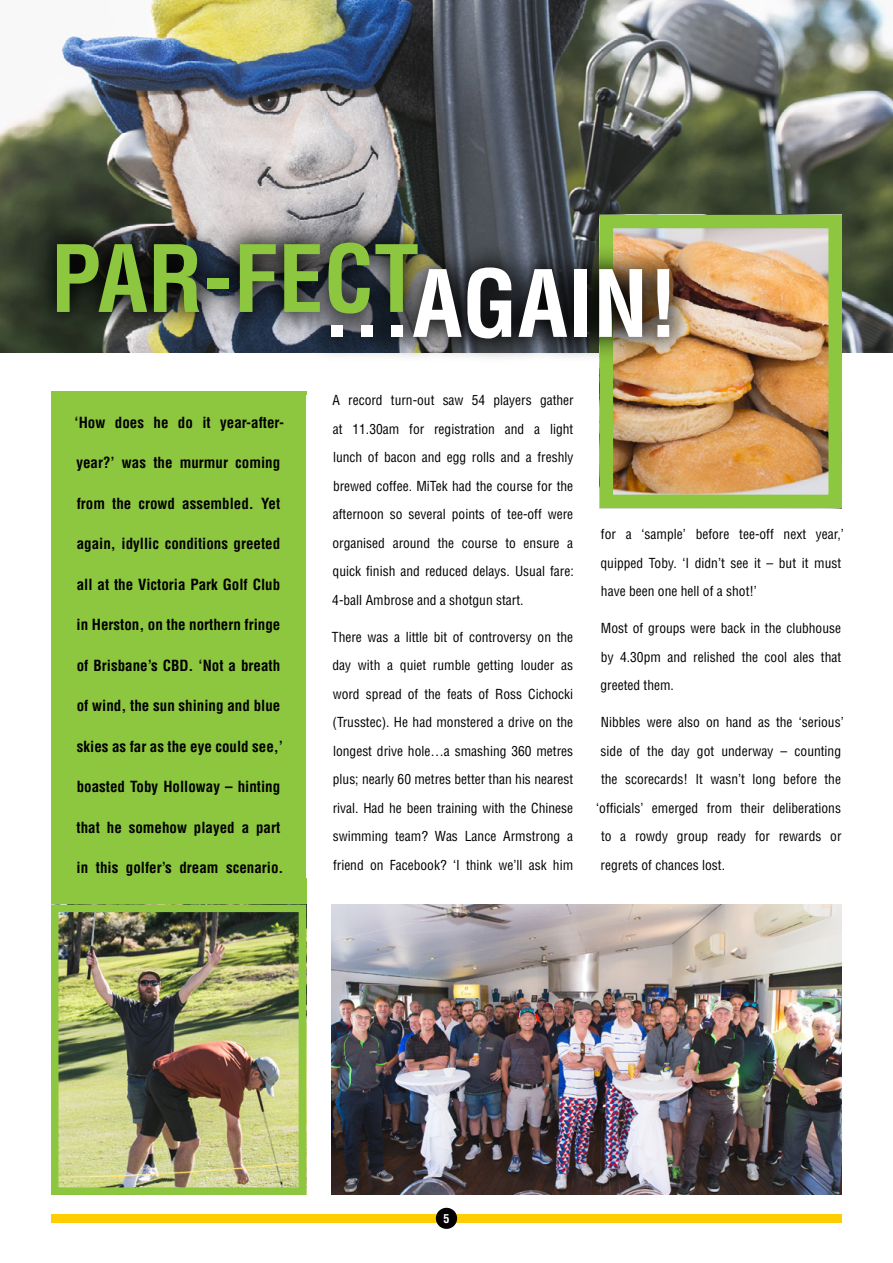
<style>
.page{position:relative;width:893px;height:1263px;background:#fff}
.page>*{position:absolute;margin:0;border:0;box-sizing:border-box;transform-origin:0 0}
.t1{font:700 condensed 90.3px "Helvetica LT Std";color:#fff}
.t2{font:700 condensed 90.3px "Helvetica LT Std";color:#8dc63f}
.t3{font:700 condensed 15px "Helvetica LT Std";color:#000}
.t4{font:condensed 13.5px/28.5px "Helvetica LT Std";color:#000;text-align:justify}
.t5{font:700 condensed 12px "Helvetica LT Std";color:#fff}
</style>
<div class="page">
<img style="left:0;top:0;width:893px;height:353px">
<div style="left:51px;top:391px;width:255px;height:804px;background:#8dc63f"></div>
<img style="left:332px;top:905px;width:510px;height:290px">
<img style="left:60px;top:914px;width:237px;height:272px">
<div style="left:51px;top:905px;width:255px;height:290px;border:8px solid #8dc63f"></div>
<img style="left:615px;top:230px;width:212px;height:263px">
<div style="left:600px;top:215px;width:242px;height:293px;border:14px solid #8dc63f"></div>
<img style="left:31px;top:217px;width:664px;height:147px">
<div style="left:51px;top:1214px;width:791px;height:8px;background:#ffce02"></div>
<div style="left:436px;top:1208px;width:21px;height:21px;background:#000;border-radius:50%"></div>
<h1 class="t2" style="left:51px;top:222px;width:370px">PAR-FECT</h1>
<h1 class="t1" style="left:322px;top:247px;width:358px">...AGAIN!</h1>
<p class="t3" style="left:75px;top:413px;width:211px">‘How does he do it year-after-</p>
<p class="t3" style="left:76px;top:453px;width:205px">year?’ was the murmur coming</p>
<p class="t3" style="left:77px;top:494px;width:205px">from the crowd assembled. Yet</p>
<p class="t3" style="left:77px;top:534px;width:205px">again, idyllic conditions greeted</p>
<p class="t3" style="left:77px;top:575px;width:205px">all at the Victoria Park Golf Club</p>
<p class="t3" style="left:77px;top:615px;width:205px">in Herston, on the northern fringe</p>
<p class="t3" style="left:77px;top:656px;width:205px">of Brisbane’s CBD. ‘Not a breath</p>
<p class="t3" style="left:77px;top:696px;width:205px">of wind, the sun shining and blue</p>
<p class="t3" style="left:77px;top:737px;width:208px">skies as far as the eye could see,’</p>
<p class="t3" style="left:77px;top:777px;width:205px">boasted Toby Holloway – hinting</p>
<p class="t3" style="left:77px;top:818px;width:205px">that he somehow played a part</p>
<p class="t3" style="left:77px;top:858px;width:208px">in this golfer’s dream scenario.</p>
<p class="t4" style="left:332px;top:386px;width:243px">A record turn-out saw 54 players gather at 11.30am for registration and a light lunch of bacon and egg rolls and a freshly brewed coffee. MiTek had the course for the afternoon so several points of tee-off were organised around the course to ensure a quick finish and reduced delays. Usual fare:<br>4-ball Ambrose and a shotgun start.</p>
<p class="t4" style="left:332px;top:622px;width:243px">There was a little bit of controversy on the day with a quiet rumble getting louder as word spread of the feats of Ross Cichocki (Trusstec). He had monstered a drive on the longest drive hole…a smashing 360 metres plus; nearly 60 metres better than his nearest rival. Had he been training with the Chinese swimming team? Was Lance Armstrong a friend on Facebook? ‘I think we’ll ask him</p>
<p class="t4" style="left:600px;top:520px;width:245px;text-align:left">for a ‘sample’ before tee-off next year,’ quipped Toby. ‘I didn’t see it – but it must have been one hell of a shot!’</p>
<p class="t4" style="left:600px;top:614px;width:242px">Most of groups were back in the clubhouse by 4.30pm and relished the cool ales that greeted them.</p>
<p class="t4" style="left:601px;top:708px;width:244px">Nibbles were also on hand as the ‘serious’</p>
<p class="t4" style="left:601px;top:736px;width:242px">side of the day got underway – counting</p>
<p class="t4" style="left:601px;top:765px;width:242px">the scorecards! It wasn’t long before the</p>
<p class="t4" style="left:596px;top:793px;width:246px">‘officials’ emerged from their deliberations</p>
<p class="t4" style="left:601px;top:822px;width:242px">to a rowdy group ready for rewards or</p>
<p class="t4" style="left:601px;top:850px;width:126px">regrets of chances lost.</p>
<p class="t5" style="left:443px;top:1211px;width:7px">5</p>
</div>
